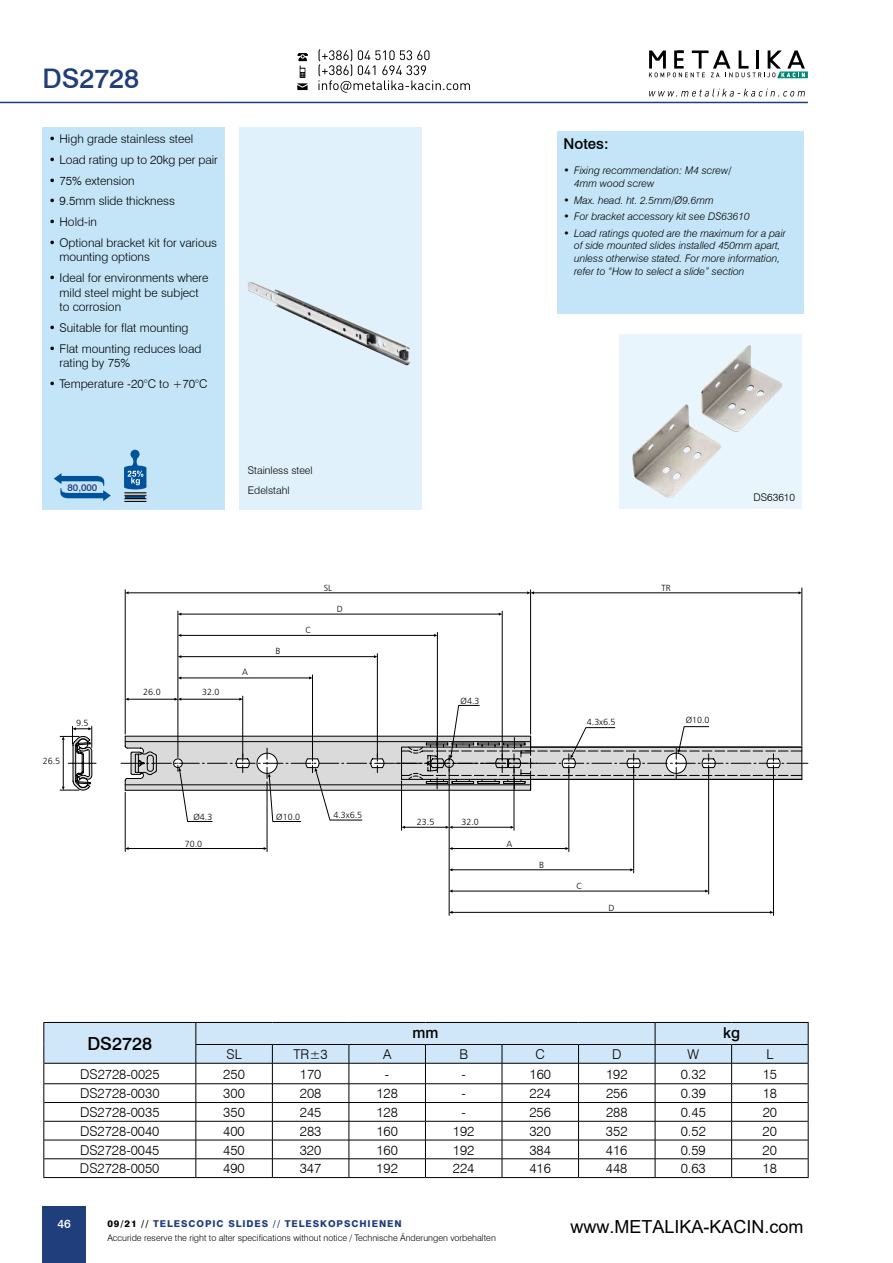
<style>
.page{position:relative;width:893px;height:1263px;background:#fff}
.page>*{position:absolute;margin:0;border:0;box-sizing:border-box;transform-origin:0 0}
.t1{font:500 27px "Swiss 721 BT";letter-spacing:-.005em;color:#203d7c}
.t2{font:18px "Arial";color:#000}
.t3{font:500 18px "Swiss 721 BT";color:#000}
.t4{font:500 15px "Swiss 721 BT";color:#000}
.t5{font:300 13.5px "Swiss 721 BT";color:#000}
.t6{font:300 12px/14.4px "Swiss 721 BT";color:#000}
.t7{font:500 12px "Swiss 721 BT";color:#fff}
.t8{font:italic 300 10.5px/12.6px "Swiss 721 BT";color:#000}
.t9{font:300 10.5px/20.7px "Swiss 721 BT";color:#000}
.t10{font:500 9.75px "Swiss 721 BT";color:#203d7c}
.t11{font:800 9.45px "Swiss 721 BT";letter-spacing:.1em;color:#203d7c}
.t12{font:300 9px "Swiss 721 BT";color:#000}
.t13{font:8.85px "Humanist 777 BT Light B";color:#000}
.s1{color:#000}
</style>
<div class="page">
<hr style="left:0;top:102px;width:808px;height:1px;background:#203d7c">
<div style="left:43px;top:1206px;width:43px;height:57px;background:#203d7c"></div>
<div style="left:239px;top:128px;width:183px;height:382px;background:#e0f1fb"></div>
<img style="left:248px;top:282px;width:163px;height:84px">
<div style="left:43px;top:128px;width:182px;height:382px;background:#c4e5f8"></div>
<svg style="left:54px;top:473px;width:57px;height:28px"></svg>
<svg style="left:124px;top:450px;width:22px;height:52px"></svg>
<hr style="left:43px;top:1177px;width:153px;height:1px;background:#000">
<hr style="left:196px;top:1177px;width:76px;height:1px;background:#000">
<hr style="left:272px;top:1177px;width:77px;height:1px;background:#000">
<hr style="left:349px;top:1177px;width:76px;height:1px;background:#000">
<hr style="left:425px;top:1177px;width:77px;height:1px;background:#000">
<hr style="left:502px;top:1177px;width:77px;height:1px;background:#000">
<hr style="left:579px;top:1177px;width:76px;height:1px;background:#000">
<hr style="left:655px;top:1177px;width:77px;height:1px;background:#000">
<hr style="left:732px;top:1177px;width:76px;height:1px;background:#000">
<svg style="left:43px;top:1022px;width:766px;height:155px"></svg>
<svg style="left:125px;top:587px;width:677px;height:329px"></svg>
<svg style="left:121px;top:696px;width:687px;height:95px"></svg>
<hr style="left:531px;top:747px;width:271px;height:1px;background:#000">
<svg style="left:60px;top:726px;width:36px;height:65px"></svg>
<div style="left:557px;top:131px;width:247px;height:182px;background:#c4e5f8"></div>
<div style="left:619px;top:335px;width:183px;height:174px;background:#e9f5fc"></div>
<img style="left:632px;top:345px;width:150px;height:153px">
<svg style="left:649px;top:50px;width:159px;height:28px"></svg>
<svg style="left:318px;top:49px;width:152px;height:44px"></svg>
<svg style="left:297px;top:53px;width:11px;height:37px"></svg>
<svg style="left:649px;top:89px;width:156px;height:8px"></svg>
<h1 class="t1" style="left:43px;top:62px;width:98px">DS2728</h1>
<p class="t6" style="left:49px;top:131px;width:146px">• High grade stainless steel</p>
<p class="t6" style="left:49px;top:152px;width:171px">• Load rating up to 20kg per pair</p>
<p class="t6" style="left:49px;top:173px;width:87px">• 75% extension</p>
<p class="t6" style="left:49px;top:194px;width:127px">• 9.5mm slide thickness</p>
<p class="t6" style="left:49px;top:215px;width:50px">• Hold-in</p>
<p class="t6" style="left:60px;top:235px;width:159px;text-indent:-11px">• Optional bracket kit for various mounting options</p>
<p class="t6" style="left:60px;top:271px;width:151px;text-indent:-11px">• Ideal for environments where mild steel might be subject to corrosion</p>
<p class="t6" style="left:49px;top:320px;width:141px">• Suitable for flat mounting</p>
<p class="t6" style="left:60px;top:341px;width:143px;text-indent:-11px">• Flat mounting reduces load rating by 75%</p>
<p class="t6" style="left:49px;top:376px;width:160px">• Temperature -20°C to +70°C</p>
<p class="t10" style="left:67px;top:481px;width:31px">80,000</p>
<p class="t9" style="left:248px;top:459px;width:66px">Stainless steel<br>Edelstahl</p>
<p class="t13" style="left:43px;top:756px;width:19px">26.5</p>
<p class="t13" style="left:76px;top:717px;width:14px">9.5</p>
<p class="t13" style="left:143px;top:687px;width:19px">26.0</p>
<p class="t13" style="left:202px;top:687px;width:19px">32.0</p>
<p class="t13" style="left:242px;top:666px;width:7px">A</p>
<p class="t13" style="left:275px;top:645px;width:6px">B</p>
<p class="t13" style="left:305px;top:625px;width:7px">C</p>
<p class="t13" style="left:324px;top:583px;width:10px">SL</p>
<p class="t13" style="left:337px;top:604px;width:7px">D</p>
<p class="t13" style="left:193px;top:811px;width:20px">Ø4.3</p>
<p class="t13" style="left:276px;top:811px;width:25px">Ø10.0</p>
<p class="t13" style="left:333px;top:809px;width:30px">4.3x6.5</p>
<p class="t13" style="left:185px;top:839px;width:19px">70.0</p>
<p class="t4" style="left:564px;top:134px;width:46px">Notes:</p>
<p class="t8" style="left:574px;top:164px;width:159px;text-indent:-11px">• Fixing recommendation: M4 screw/<br>4mm wood screw</p>
<p class="t8" style="left:564px;top:194px;width:152px">• Max. head. ht. 2.5mm/Ø9.6mm</p>
<p class="t8" style="left:564px;top:210px;width:187px">• For bracket accessory kit see DS63610</p>
<p class="t8" style="left:574px;top:227px;width:213px;text-indent:-11px">• Load ratings quoted are the maximum for a pair of side mounted slides installed 450mm apart, unless otherwise stated. For more information, refer to “How to select a slide” section</p>
<p class="t13" style="left:662px;top:583px;width:11px">TR</p>
<p class="t13" style="left:461px;top:695px;width:20px">Ø4.3</p>
<p class="t13" style="left:587px;top:717px;width:30px">4.3x6.5</p>
<p class="t13" style="left:686px;top:715px;width:25px">Ø10.0</p>
<p class="t13" style="left:417px;top:817px;width:19px">23.5</p>
<p class="t13" style="left:461px;top:817px;width:19px">32.0</p>
<p class="t13" style="left:506px;top:839px;width:7px">A</p>
<p class="t13" style="left:539px;top:860px;width:6px">B</p>
<p class="t13" style="left:576px;top:881px;width:7px">C</p>
<p class="t13" style="left:609px;top:902px;width:7px">D</p>
<p class="t9" style="left:753px;top:487px;width:43px">DS63610</p>
<h2 class="t3" style="left:87px;top:1032px;width:66px">DS2728</h2>
<p class="t4" style="left:412px;top:1024px;width:27px">mm</p>
<p class="t4" style="left:723px;top:1024px;width:19px">kg</p>
<p class="t5" style="left:226px;top:1046px;width:17px">SL</p>
<p class="t5" style="left:293px;top:1046px;width:36px">TR±3</p>
<p class="t5" style="left:383px;top:1046px;width:10px">A</p>
<p class="t5" style="left:459px;top:1046px;width:10px">B</p>
<p class="t5" style="left:536px;top:1046px;width:11px">C</p>
<p class="t5" style="left:612px;top:1046px;width:11px">D</p>
<p class="t5" style="left:687px;top:1046px;width:13px">W</p>
<p class="t5" style="left:766px;top:1046px;width:9px">L</p>
<p class="t5" style="left:80px;top:1066px;width:81px">DS2728-0025</p>
<p class="t5" style="left:223px;top:1066px;width:23px">250</p>
<p class="t5" style="left:300px;top:1066px;width:23px">170</p>
<p class="t5" style="left:385px;top:1066px;width:6px">-</p>
<p class="t5" style="left:461px;top:1066px;width:6px">-</p>
<p class="t5" style="left:529px;top:1066px;width:23px">160</p>
<p class="t5" style="left:606px;top:1066px;width:23px">192</p>
<p class="t5" style="left:681px;top:1066px;width:27px">0.32</p>
<p class="t5" style="left:763px;top:1066px;width:16px">15</p>
<p class="t5" style="left:80px;top:1085px;width:81px">DS2728-0030</p>
<p class="t5" style="left:223px;top:1085px;width:23px">300</p>
<p class="t5" style="left:300px;top:1085px;width:23px">208</p>
<p class="t5" style="left:376px;top:1085px;width:23px">128</p>
<p class="t5" style="left:461px;top:1085px;width:6px">-</p>
<p class="t5" style="left:529px;top:1085px;width:23px">224</p>
<p class="t5" style="left:606px;top:1085px;width:23px">256</p>
<p class="t5" style="left:681px;top:1085px;width:27px">0.39</p>
<p class="t5" style="left:763px;top:1085px;width:16px">18</p>
<p class="t5" style="left:80px;top:1104px;width:81px">DS2728-0035</p>
<p class="t5" style="left:223px;top:1104px;width:23px">350</p>
<p class="t5" style="left:300px;top:1104px;width:23px">245</p>
<p class="t5" style="left:376px;top:1104px;width:23px">128</p>
<p class="t5" style="left:461px;top:1104px;width:6px">-</p>
<p class="t5" style="left:529px;top:1104px;width:23px">256</p>
<p class="t5" style="left:606px;top:1104px;width:23px">288</p>
<p class="t5" style="left:681px;top:1104px;width:27px">0.45</p>
<p class="t5" style="left:763px;top:1104px;width:16px">20</p>
<p class="t5" style="left:80px;top:1123px;width:81px">DS2728-0040</p>
<p class="t5" style="left:223px;top:1123px;width:23px">400</p>
<p class="t5" style="left:300px;top:1123px;width:23px">283</p>
<p class="t5" style="left:376px;top:1123px;width:23px">160</p>
<p class="t5" style="left:453px;top:1123px;width:23px">192</p>
<p class="t5" style="left:529px;top:1123px;width:23px">320</p>
<p class="t5" style="left:606px;top:1123px;width:23px">352</p>
<p class="t5" style="left:681px;top:1123px;width:27px">0.52</p>
<p class="t5" style="left:763px;top:1123px;width:16px">20</p>
<p class="t5" style="left:80px;top:1141px;width:81px">DS2728-0045</p>
<p class="t5" style="left:223px;top:1141px;width:23px">450</p>
<p class="t5" style="left:300px;top:1141px;width:23px">320</p>
<p class="t5" style="left:376px;top:1141px;width:23px">160</p>
<p class="t5" style="left:453px;top:1141px;width:23px">192</p>
<p class="t5" style="left:529px;top:1141px;width:23px">384</p>
<p class="t5" style="left:606px;top:1141px;width:23px">416</p>
<p class="t5" style="left:681px;top:1141px;width:27px">0.59</p>
<p class="t5" style="left:763px;top:1141px;width:16px">20</p>
<p class="t5" style="left:80px;top:1160px;width:81px">DS2728-0050</p>
<p class="t5" style="left:223px;top:1160px;width:23px">490</p>
<p class="t5" style="left:300px;top:1160px;width:23px">347</p>
<p class="t5" style="left:376px;top:1160px;width:23px">192</p>
<p class="t5" style="left:453px;top:1160px;width:23px">224</p>
<p class="t5" style="left:529px;top:1160px;width:23px">416</p>
<p class="t5" style="left:606px;top:1160px;width:23px">448</p>
<p class="t5" style="left:681px;top:1160px;width:27px">0.63</p>
<p class="t5" style="left:763px;top:1160px;width:16px">18</p>
<p class="t7" style="left:58px;top:1217px;width:15px">46</p>
<p class="t11" style="left:107px;top:1218px;width:296px"><span class="s1">09/21 //</span> TELESCOPIC SLIDES // TELESKOPSCHIENEN</p>
<p class="t12" style="left:107px;top:1232px;width:390px">Accuride reserve the right to alter specifications without notice / Technische Änderungen vorbehalten</p>
<h2 class="t2" style="left:571px;top:1214px;width:235px">www.METALIKA-KACIN.com</h2>
</div>
